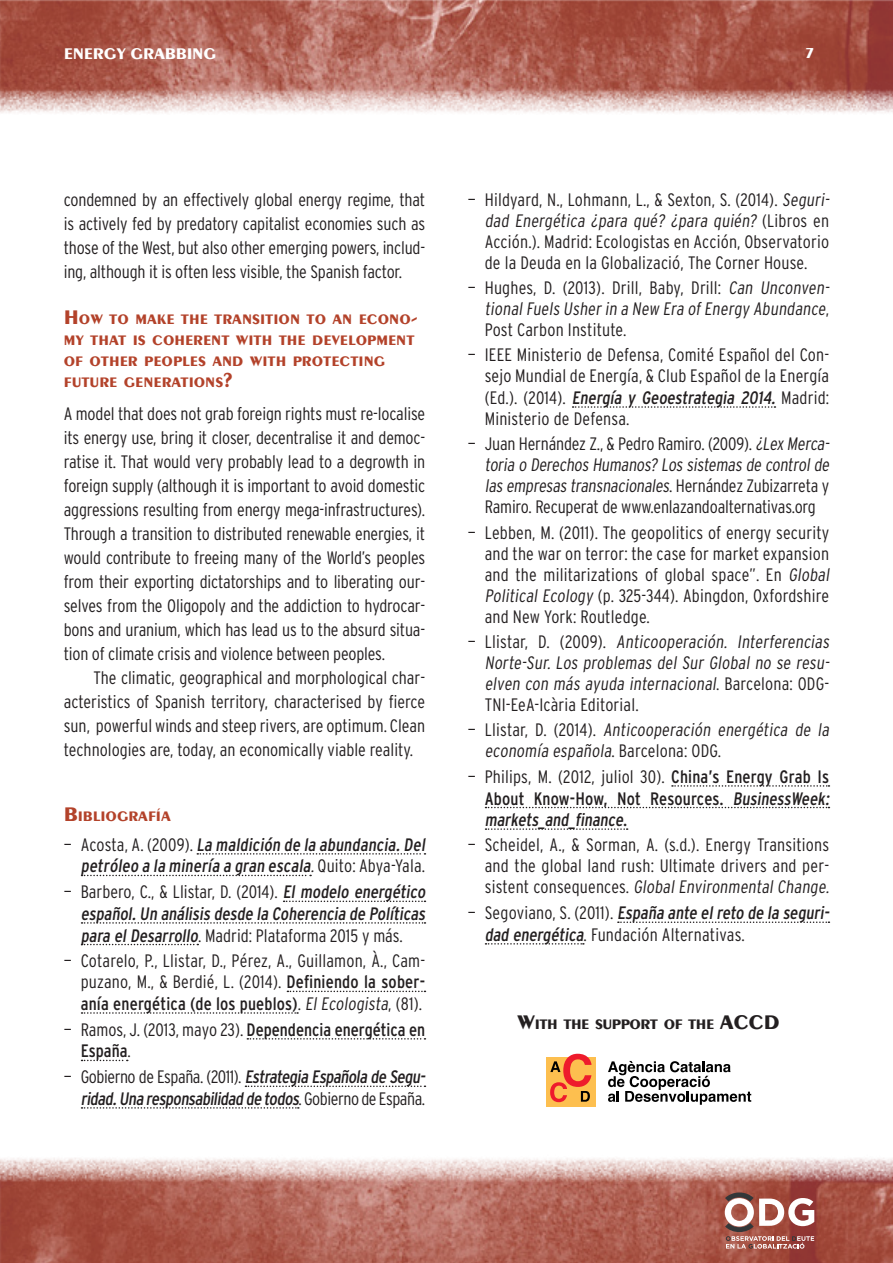
<style>
.page{position:relative;width:893px;height:1263px;background:#fff}
.page>*{position:absolute;margin:0;border:0;box-sizing:border-box;transform-origin:0 0}
.txt_n1{font:300 condensed 18px/21px "Interstate";letter-spacing:.01em;color:#231f20}
.t1{font:condensed 18px/21.6px "Interstate";letter-spacing:.005em;color:#231f20;text-align:right}
.txt_n{font:300 condensed 18px/24px "Interstate";color:#231f20;text-align:justify}
.txt_n1-2{font:300 condensed 18px/21px "Interstate";letter-spacing:-.01em;color:#231f20}
.t2{font:700 16.5px "Peignot";letter-spacing:-.01em;color:#fff}
.t3{font:700 15px "Peignot";color:#fff}
.tit1{font:700 14.7px/21px "Peignot";color:#b3422a}
.tit1-2{font:700 14.7px "Peignot";letter-spacing:-.03em;color:#231f20}
.s1{font-size:21px}
.s2{font-weight:300}
.s3{font-weight:400}
</style>
<div class="page">
<img style="left:0;top:1158px;width:893px;height:105px">
<img style="left:0;top:0;width:893px;height:113px">
<svg style="left:725px;top:1192px;width:89px;height:56px"></svg>
<svg style="left:197px;top:853px;width:228px;height:2px"></svg>
<svg style="left:82px;top:875px;width:229px;height:1px"></svg>
<svg style="left:284px;top:900px;width:141px;height:2px"></svg>
<svg style="left:82px;top:922px;width:343px;height:2px"></svg>
<svg style="left:82px;top:944px;width:116px;height:1px"></svg>
<svg style="left:287px;top:991px;width:138px;height:1px"></svg>
<svg style="left:82px;top:1012px;width:216px;height:2px"></svg>
<svg style="left:247px;top:1038px;width:178px;height:1px"></svg>
<svg style="left:82px;top:1060px;width:46px;height:1px"></svg>
<svg style="left:245px;top:1085px;width:180px;height:2px"></svg>
<svg style="left:82px;top:1107px;width:217px;height:2px"></svg>
<svg style="left:573px;top:406px;width:202px;height:2px"></svg>
<svg style="left:672px;top:785px;width:157px;height:2px"></svg>
<svg style="left:485px;top:807px;width:344px;height:1px"></svg>
<svg style="left:485px;top:828px;width:143px;height:2px"></svg>
<svg style="left:618px;top:921px;width:211px;height:2px"></svg>
<svg style="left:485px;top:943px;width:99px;height:1px"></svg>
<div style="left:546px;top:1057px;width:50px;height:50px;background:#fdbf4f"></div>
<svg style="left:608px;top:1061px;width:143px;height:44px"></svg>
<svg style="left:550px;top:1054px;width:41px;height:48px"></svg>
<p class="t2" style="left:64px;top:44px;width:154px">ENERGY GRABBING</p>
<p class="t3" style="left:805px;top:44px;width:11px">7</p>
<p class="txt_n1" style="left:64px;top:187px;width:363px;line-height:24px;text-align:justify">condemned by an effectively global energy regime, that is actively fed by predatory capitalist economies such as those of the West, but also other emerging powers, includ&shy;ing, although it is often less visible, the Spanish factor.</p>
<p class="tit1" style="left:64px;top:309px;width:355px"><span class="s1">H</span> OW TO MAKE THE TRANSITION TO AN ECONO<span class="s1">-</span>MY THAT IS COHERENT WITH THE DEVELOPMENT OF OTHER PEOPLES AND WITH PROTECTING FUTURE GENERATIONS<span class="s1">?</span></p>
<p class="txt_n1" style="left:64px;top:401px;width:363px;line-height:24px;text-align:justify">A model that does not grab foreign rights must re-localise its energy use, bring it closer, decentralise it and democ&shy;ratise it. That would very probably lead to a degrowth in foreign supply (although it is important to avoid domestic aggressions resulting from energy mega-infrastructures).<br>Through a transition to distributed renewable energies, it would contribute to freeing many of the World’s peoples from their exporting dictatorships and to liberating our&shy;selves from the Oligopoly and the addiction to hydrocar&shy;bons and uranium, which has lead us to the absurd situa&shy;tion of climate crisis and violence between peoples.</p>
<p class="txt_n" style="left:64px;top:665px;width:363px;text-indent:30px">The climatic, geographical and morphological char&shy;acteristics of Spanish territory, characterised by fierce sun, powerful winds and steep rivers, are optimum. Clean technologies are, today, an economically viable reality.</p>
<p class="tit1" style="left:64px;top:805px;width:109px"><span class="s1">B</span>IBLIOGRAFÍA</p>
<p class="t1" style="left:64px;top:834px;width:366px"><span class="s2">— Acosta , A . ( 20 0 9 ) .</span> La maldición de la abundancia.Del petróleo a la minería a gran escala<span class="s2">.Q u i to : A bya -Ya l a .</span></p>
<p class="t1" style="left:81px;top:881px;width:349px;text-align:justify;text-indent:-17px"><span class="s2">— Barbero, C., &amp; Llistar, D. (2014).</span> El modelo energético español.Un análisis desde la Coherencia de Políticas para el Desarrollo<span class="s2">. Madrid: Plataforma 2015 y más.</span></p>
<p class="txt_n1" style="left:81px;top:949px;width:346px;line-height:21.6px;text-align:justify;text-indent:-17px">— Cotarelo, P., Llistar, D., Pérez, A., Guillamon, À., Cam&shy;puzano, M., &amp; Berdié, L. (2014). <span class="s3">Definiendo la sober&shy;anía energética (de los pueblos)</span>. El Ecologista, (81).</p>
<p class="t1" style="left:81px;top:1018px;width:346px;text-align:left;text-indent:-17px"><span class="s2">— Ramos, J. (2013, mayo 23).</span> Dependencia energética en<br>España<span class="s2">.</span></p>
<p class="t1" style="left:64px;top:1066px;width:366px"><span class="s2">— Gobierno de España. (2011).</span> Estrategia Española de Segu&shy;ridad.Una responsabilidad de todos<span class="s2">. G o b i e r n o d e E s p a ñ a .</span></p>
<p class="txt_n1" style="left:485px;top:189px;width:349px;text-indent:-17px">— Hildyard, N., Lohmann, L., &amp; Sexton, S. (2014). Seguri&shy;dad Energética ¿para qué? ¿para quién? ( L i b ros e n Acción.). Madrid: Ecologistas en Acción, Observatorio de la Deuda en la Globalizació, The Corner House.</p>
<p class="txt_n1" style="left:485px;top:277px;width:349px;text-indent:-17px">— Hughes, D. (2013). Drill, Baby, Drill: Can Unconven&shy;tionalFuels Usher in a New Era of Energy Abundance,<br>Post Carbon Institute.</p>
<p class="txt_n1" style="left:485px;top:344px;width:346px;text-align:justify;text-indent:-17px">— IEEE Ministerio de Defensa, Comité Español del Con&shy;sejo Mundial de Energía, &amp; Club Español de la Energía ( Ed . ) . ( 2 0 1 4 ) . <span class="s3">Energía y Geoestrategia 2014.</span> M a d r i d :<br>Ministerio de Defensa.</p>
<p class="txt_n1-2" style="left:485px;top:433px;width:349px;text-indent:-17px">— Juan Hernández Z., &amp; Pedro Ramiro. (2009). ¿Lex Merca&shy;toria o Derechos Humanos? Los sistemas de control de las empresas transnacionales. H e r n á n d ez Zu b i za r reta y Ramiro. Recuperat de www.enlazandoalternativas.org</p>
<p class="txt_n1" style="left:485px;top:521px;width:349px;text-indent:-17px">— Lebben, M. (2011). The geopolitics of energy security and the war on terror: the case for market expansion and the militarizations of global space”. En Global Political Ecology (p. 325-344). Abingdon, Oxfordshire and New York: Routledge.</p>
<p class="txt_n1" style="left:485px;top:631px;width:349px;text-indent:-17px">— L l i sta r, D. ( 20 0 9 ) . Anticooperación. Interferencias Norte-Sur. Los problemas del Sur Global no se resu&shy;elven con más ayuda internacional. Ba rce l o n a : O D G - TNI-EeA-Icària Editorial.</p>
<p class="txt_n1" style="left:485px;top:719px;width:349px;text-indent:-17px">— L l i sta r, D. ( 20 1 4 ) . Anticooperación energética de la economía española. Ba rce l o n a : O D G.</p>
<p class="t1" style="left:485px;top:766px;width:349px;text-align:left;text-indent:-17px"><span class="s2">— Philips, M. (2012, juliol 30).</span> China’s Energy Grab Is<br>About Know-How, Not Resources. BusinessWeek: markets_ and_ finance.</p>
<p class="txt_n1" style="left:485px;top:834px;width:348px;text-indent:-17px">— Scheidel, A., &amp; Sorman, A. (s.d.). Energy Transitions and the global land rush: Ultimate drivers and per&shy;s i ste n t co n se q u e n ces. Global Environmental Change.</p>
<p class="txt_n1" style="left:485px;top:902px;width:349px;line-height:21.6px;text-indent:-17px">— S e g o v i a n o, S . ( 2 0 1 1 ) . <span class="s3">España ante elreto de la seguri&shy;dad energética</span>. Fundación Alternativas.</p>
<p class="tit1-2" style="left:517px;top:1015px;width:219px"><span class="s1">W</span>ITH THE SUPPORT OF THE <span class="s1">ACCD</span></p>
</div>
